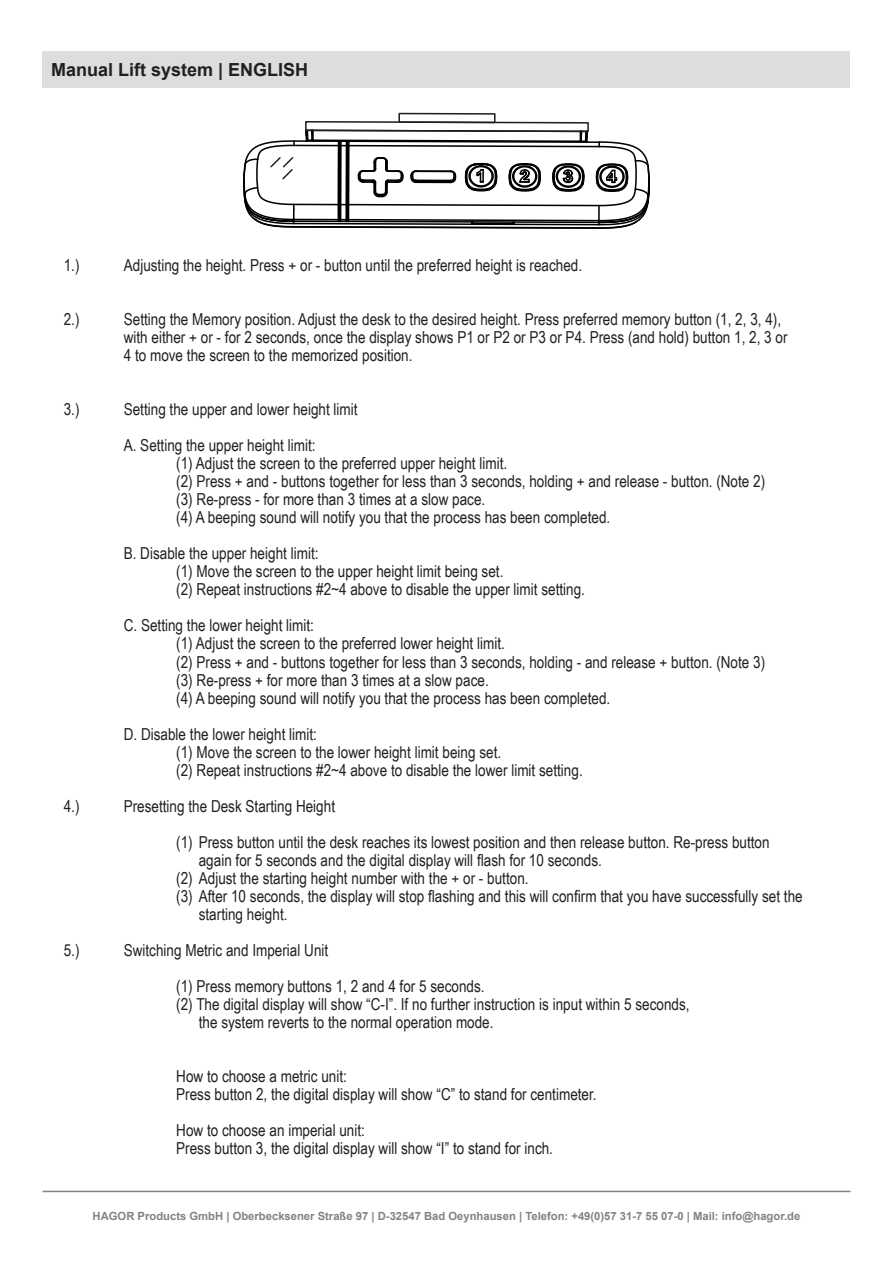
<style>
.page{position:relative;width:893px;height:1263px;background:#fff}
.page>*{position:absolute;margin:0;border:0;box-sizing:border-box;transform-origin:0 0}
.t1{font:700 18px "Arial";color:#231f20}
.t2{font:16.5px/18px "Arial Narrow";color:#231f20}
.t3{font:700 11.25px "Arial";color:#808285}
</style>
<div class="page">
<hr style="left:43px;top:1191px;width:807px;height:1px;background:#808285">
<div style="left:398px;top:113px;width:98px;height:10px;border:2px solid #231f20"></div>
<svg style="left:243px;top:114px;width:407px;height:115px"></svg>
<div style="left:43px;top:51px;width:807px;height:37px;background:#dcdddf"></div>
<p class="t1" style="left:51px;top:57px;width:259px">Manual Lift system | ENGLISH</p>
<p class="t2" style="left:64px;top:256px;width:17px">1.)</p>
<p class="t2" style="left:124px;top:256px;width:460px">Adjusting the height. Press + or - button until the preferred height is reached.</p>
<p class="t2" style="left:64px;top:310px;width:17px">2.)</p>
<p class="t2" style="left:124px;top:310px;width:665px">Setting the Memory position. Adjust the desk to the desired height. Press preferred memory button (1, 2, 3, 4), with either + or - for 2 seconds, once the display shows P1 or P2 or P3 or P4. Press (and hold) button 1, 2, 3 or<br>4 to move the screen to the memorized position.</p>
<p class="t2" style="left:64px;top:400px;width:17px">3.)</p>
<p class="t2" style="left:124px;top:391px;width:235px;line-height:36px">Setting the upper and lower height limit<br>A. Setting the upper height limit:</p>
<p class="t2" style="left:176px;top:454px;width:590px">(1) Adjust the screen to the preferred upper height limit.<br>(2) Press + and - buttons together for less than 3 seconds, holding + and release - button. (Note 2) (3) Re-press - for more than 3 times at a slow pace.<br>(4) A beeping sound will notify you that the process has been completed.</p>
<p class="t2" style="left:176px;top:544px;width:410px;text-indent:-53px">B. Disable the upper height limit:<br>(1) Move the screen to the upper height limit being set.<br>(2) Repeat instructions #2~4 above to disable the upper limit setting.</p>
<p class="t2" style="left:176px;top:616px;width:590px;text-indent:-53px">C. Setting the lower height limit:<br>(1) Adjust the screen to the preferred lower height limit.<br>(2) Press + and - buttons together for less than 3 seconds, holding - and release + button. (Note 3) (3) Re-press + for more than 3 times at a slow pace.<br>(4) A beeping sound will notify you that the process has been completed.</p>
<p class="t2" style="left:176px;top:724px;width:408px;text-indent:-53px">D. Disable the lower height limit:<br>(1) Move the screen to the lower height limit being set.<br>(2) Repeat instructions #2~4 above to disable the lower limit setting.</p>
<p class="t2" style="left:64px;top:796px;width:17px">4.)</p>
<p class="t2" style="left:176px;top:787px;width:595px;line-height:36px;text-indent:-53px">Presetting the Desk Starting Height<br>(1) Press button until the desk reaches its lowest position and then release button. Re-press button</p>
<p class="t2" style="left:199px;top:850px;width:405px">again for 5 seconds and the digital display will flash for 10 seconds.</p>
<p class="t2" style="left:176px;top:868px;width:354px">(2) Adjust the starting height number with the + or - button.</p>
<p class="t2" style="left:176px;top:886px;width:628px">(3) After 10 seconds, the display will stop flashing and this will confirm that you have successfully set the</p>
<p class="t2" style="left:199px;top:904px;width:90px">starting height.</p>
<p class="t2" style="left:64px;top:940px;width:17px">5.)</p>
<p class="t2" style="left:176px;top:931px;width:310px;line-height:36px;text-indent:-53px">Switching Metric and Imperial Unit<br>(1) Press memory buttons 1, 2 and 4 for 5 seconds.</p>
<p class="t2" style="left:199px;top:994px;width:492px;text-indent:-23px">(2) The digital display will show “C-I”. If no further instruction is input within 5 seconds, the system reverts to the normal operation mode.</p>
<p class="t2" style="left:176px;top:1066px;width:422px">How to choose a metric unit:<br>Press button 2, the digital display will show “C” to stand for centimeter.</p>
<p class="t2" style="left:176px;top:1120px;width:378px">How to choose an imperial unit:<br>Press button 3, the digital display will show “I” to stand for inch.</p>
<p class="t3" style="left:93px;top:1208px;width:709px">HAGOR Products GmbH | Oberbecksener Straße 97 | D-32547 Bad Oeynhausen | Telefon: +49(0)57 31-7 55 07-0 | Mail: info@hagor.de</p>
</div>
